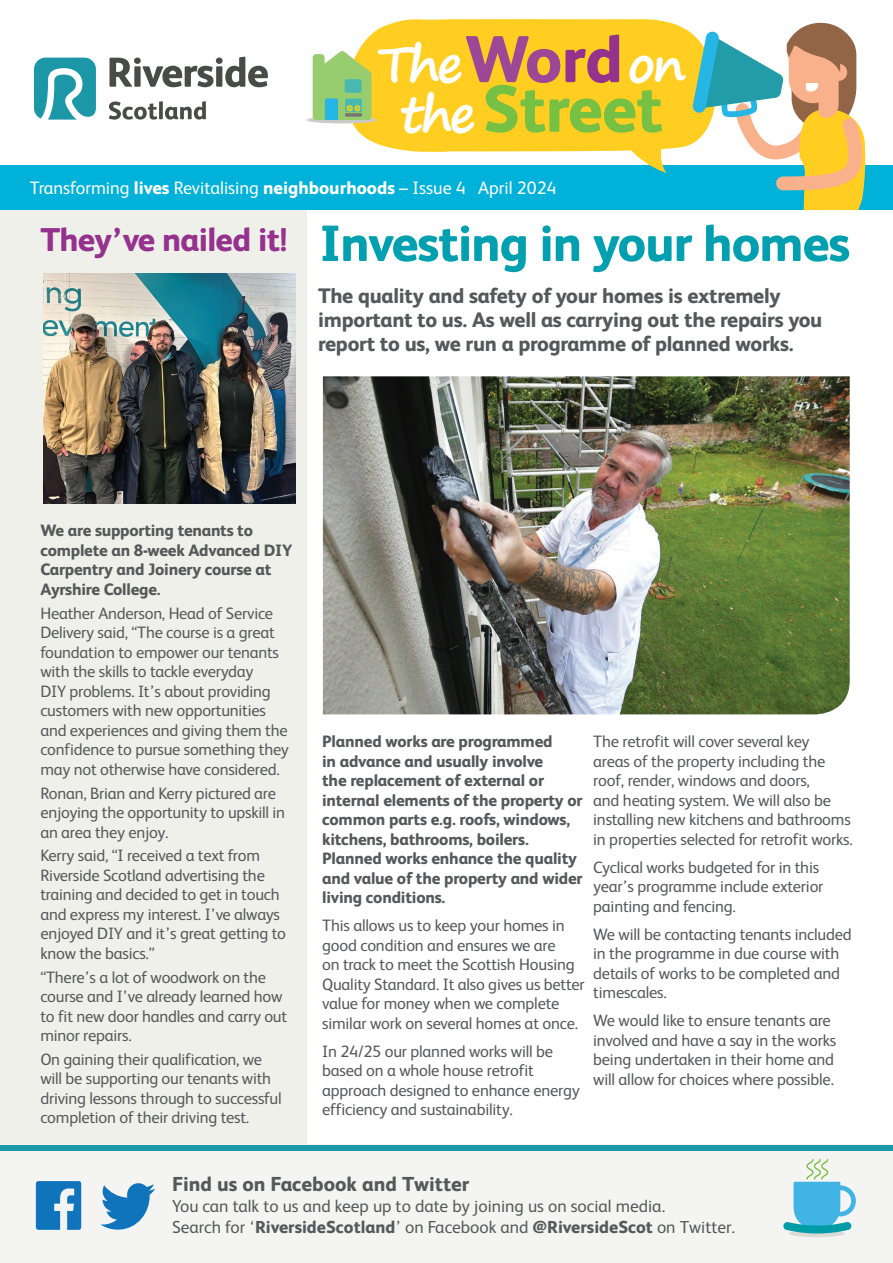
<style>
.page{position:relative;width:893px;height:1263px;background:#fff}
.page>*{position:absolute;margin:0;border:0;box-sizing:border-box;transform-origin:0 0}
.t1{font:800 66.3px "FS Albert";letter-spacing:-.01em;color:#76c043}
.t2{font:800 51px "FS Albert";letter-spacing:-.02em;color:#00a0b0}
.t3{font:700 49.65px/49.7px "Segoe Print";letter-spacing:-.05em;color:#fff}
.t4{font:800 33px "FS Albert";letter-spacing:-.02em;color:#95328d}
.t5{font:800 21px/24px "FS Albert";letter-spacing:-.01em;color:#57585a}
.t6{font:800 20.25px "FS Albert";color:#57585a}
.t7{font:18px "FS Albert";color:#fff}
.t8{font:17.4px/20.9px "FS Albert";color:#57585a}
.t9{font:16.5px/19.5px "FS Albert";letter-spacing:-.015em;color:#57585a}
.t10{font:800 16.5px/19.5px "FS Albert";letter-spacing:-.01em;color:#57585a}
.s1{font-family:"FS Albert";font-weight:800;font-size:66.3px;color:#9c4896}
.s2{font-family:"FS Albert";font-weight:800;font-size:66.3px;color:#95328d}
.s3{font-weight:800}
</style>
<div class="page">
<div style="left:0;top:197px;width:307px;height:948px;background:#f0f0eb"></div>
<div style="left:0;top:1145px;width:893px;height:118px;background:#f4f5f2"></div>
<div style="left:0;top:1145px;width:893px;height:5px;background:#1e99a8"></div>
<div style="left:0;top:166px;width:893px;height:44px;background:#00b1d9"></div>
<svg style="left:109px;top:57px;width:159px;height:30px"></svg>
<svg style="left:34px;top:58px;width:62px;height:62px"></svg>
<svg style="left:109px;top:101px;width:48px;height:19px"></svg>
<svg style="left:159px;top:101px;width:4px;height:18px"></svg>
<svg style="left:165px;top:101px;width:41px;height:19px"></svg>
<svg style="left:328px;top:19px;width:364px;height:154px;fill:#ffce21"></svg>
<svg style="left:692px;top:22px;width:176px;height:188px"></svg>
<svg style="left:36px;top:1181px;width:45px;height:49px"></svg>
<svg style="left:100px;top:1183px;width:55px;height:46px"></svg>
<div style="left:789px;top:1230px;width:56px;height:7px;background:#d9dad6;border-radius:50%"></div>
<svg style="left:783px;top:1159px;width:73px;height:74px"></svg>
<div style="left:307px;top:117px;width:70px;height:6px;background:#cbcac8;border-radius:50%"></div>
<svg style="left:313px;top:51px;width:58px;height:69px;background:#93ca7e"></svg>
<img style="left:43px;top:273px;width:253px;height:231px">
<img style="left:323px;top:376px;width:527px;height:338px">
<h3 class="t3" style="left:400px;top:38px;width:287px;text-indent:-23px">The<span class="s1">Wo</span><span class="s2">rd</span>on the</h3>
<h1 class="t1" style="left:483px;top:61px;width:182px">Street</h1>
<p class="t7" style="left:30px;top:175px;width:528px">Transforming <span class="s3">lives</span> Revitalising <span class="s3">neighbourhoods</span> – Issue 4 April 2024</p>
<h3 class="t4" style="left:40px;top:216px;width:248px">They’ve nailed it!</h3>
<h2 class="t2" style="left:319px;top:206px;width:532px">Investing in your homes</h2>
<p class="t5" style="left:318px;top:283px;width:506px">The quality and safety of your homes is extremely important to us. As well as carrying out the repairs you report to us, we run a programme of planned works.</p>
<p class="t10" style="left:40px;top:520px;width:253px">We are supporting tenants to complete an 8-week Advanced DIY<br>Carpentry and Joinery course at<br>Ayrshire College.</p>
<p class="t9" style="left:40px;top:602px;width:250px">Heather Anderson, Head of Service Delivery said, “The course is a great foundation to empower our tenants with the skills to tackle everyday<br>DIY problems. It’s about providing customers with new opportunities and experiences and giving them the confidence to pursue something they may not otherwise have considered.</p>
<p class="t9" style="left:40px;top:782px;width:246px">Ronan, Brian and Kerry pictured are enjoying the opportunity to upskill in an area they enjoy.</p>
<p class="t9" style="left:40px;top:845px;width:247px">Kerry said, “I received a text from<br>Riverside Scotland advertising the training and decided to get in touch and express my interest. I’ve always enjoyed DIY and it’s great getting to know the basics.”</p>
<p class="t9" style="left:40px;top:966px;width:248px">“There’s a lot of woodwork on the course and I’ve already learned how to fit new door handles and carry out minor repairs.</p>
<p class="t9" style="left:40px;top:1049px;width:243px">On gaining their qualification, we will be supporting our tenants with driving lessons through to successful completion of their driving test.</p>
<p class="t10" style="left:322px;top:731px;width:262px">Planned works are programmed<br>in advance and usually involve<br>the replacement of external or internal elements of the property or common parts e.g. roofs, windows, kitchens, bathrooms, boilers.<br>Planned works enhance the quality and value of the property and wider living conditions.</p>
<p class="t9" style="left:322px;top:915px;width:264px">This allows us to keep your homes in good condition and ensures we are<br>on track to meet the Scottish Housing Quality Standard. It also gives us better value for money when we complete similar work on several homes at once.</p>
<p class="t9" style="left:322px;top:1040px;width:259px">In 24/25 our planned works will be based on a whole house retrofit approach designed to enhance energy efficiency and sustainability.</p>
<p class="t9" style="left:593px;top:731px;width:261px">The retrofit will cover several key<br>areas of the property including the roof, render, windows and doors,<br>and heating system. We will also be installing new kitchens and bathrooms in properties selected for retrofit works.</p>
<p class="t9" style="left:593px;top:856px;width:232px">Cyclical works budgeted for in this year’s programme include exterior painting and fencing.</p>
<p class="t9" style="left:593px;top:923px;width:260px">We will be contacting tenants included in the programme in due course with details of works to be completed and timescales.</p>
<p class="t9" style="left:593px;top:1010px;width:244px">We would like to ensure tenants are involved and have a say in the works being undertaken in their home and will allow for choices where possible.</p>
<p class="t6" style="left:172px;top:1170px;width:299px">Find us on Facebook and Twitter</p>
<p class="t8" style="left:172px;top:1195px;width:564px">You can talk to us and keep up to date by joining us on social media.<br>Search for ‘<span class="s3">RiversideScotland</span>’ on Facebook and <span class="s3">@RiversideScot</span> on Twitter.</p>
</div>
